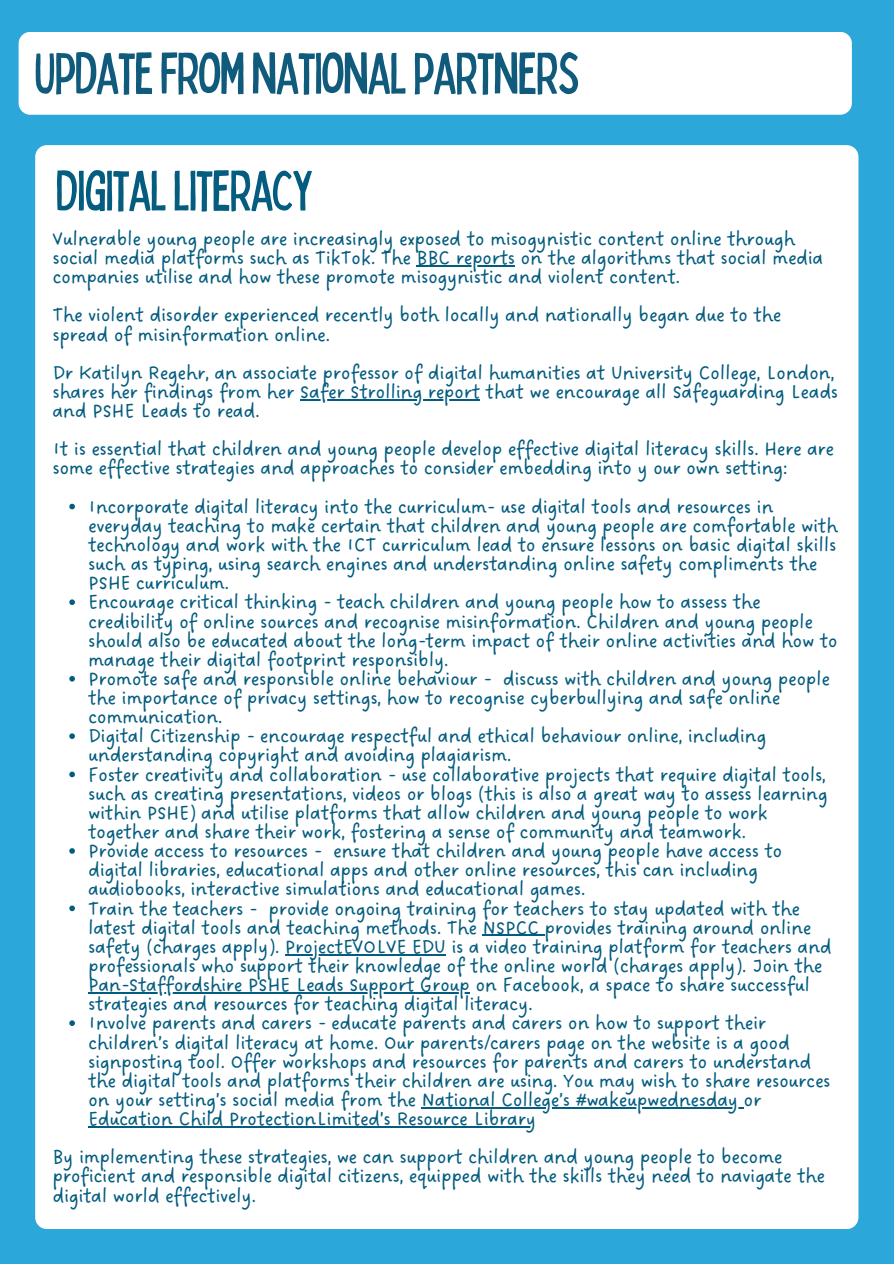
<style>
.page{position:relative;width:894px;height:1264px;background:#fff}
.page>*{position:absolute;margin:0;border:0;box-sizing:border-box;transform-origin:0 0}
.t1{font:condensed 58.5px "Bobby Jones";letter-spacing:-.025em;color:#105b7c}
.t2{font:condensed 57px "Bobby Jones";letter-spacing:-.025em;color:#045c7f}
.t3{font:21px/19.2px "DO Sans Regular";letter-spacing:-.025em;color:#045c7f}
</style>
<div class="page">
<div style="left:0;top:0;width:893px;height:1263px;background:#2ca7d9"></div>
<div style="left:19px;top:32px;width:832px;height:83px;background:#fff;border-radius:12px"></div>
<div style="left:35px;top:145px;width:823px;height:1083px;background:#fff;border-radius:12px"></div>
<hr style="left:416px;top:265px;width:98px;height:1px;background:#045c7f">
<hr style="left:300px;top:399px;width:179px;height:1px;background:#045c7f">
<svg style="left:69px;top:503px;width:6px;height:6px"></svg>
<svg style="left:69px;top:599px;width:6px;height:6px"></svg>
<svg style="left:69px;top:676px;width:6px;height:5px"></svg>
<svg style="left:69px;top:733px;width:6px;height:6px"></svg>
<svg style="left:69px;top:771px;width:6px;height:6px"></svg>
<svg style="left:69px;top:848px;width:6px;height:5px"></svg>
<svg style="left:69px;top:905px;width:6px;height:6px"></svg>
<hr style="left:482px;top:934px;width:62px;height:1px;background:#045c7f">
<hr style="left:285px;top:953px;width:160px;height:2px;background:#045c7f">
<hr style="left:88px;top:992px;width:381px;height:1px;background:#045c7f">
<svg style="left:69px;top:1020px;width:6px;height:5px"></svg>
<hr style="left:421px;top:1106px;width:322px;height:2px;background:#045c7f">
<hr style="left:88px;top:1126px;width:447px;height:1px;background:#045c7f">
<h1 class="t1" style="left:34px;top:35px;width:547px">UPDATEFROMNATIONALPARTNERS</h1>
<h1 class="t2" style="left:55px;top:154px;width:259px">DIGITALLITERACY</h1>
<p class="t3" style="left:52px;top:230px;width:772px">Vulnerable young people are increasingly exposed to misogynistic content online through social media platforms such as TikTok. The BBC reports on the algorithms that social media</p>
<p class="t3" style="left:52px;top:259px;width:730px;line-height:38.2px">companies utilise and how these promote misogynistic and violent content.<br>The violent disorder experienced recently both locally and nationally began due to the</p>
<p class="t3" style="left:52px;top:326px;width:279px">spread of misinformation online.</p>
<p class="t3" style="left:52px;top:364px;width:787px">Dr Katilyn Regehr, an associate professor of digital humanities at University College, London, shares her findings from her Safer Strolling report that we encourage all Safeguarding Leads</p>
<p class="t3" style="left:52px;top:392px;width:783px;line-height:38.2px">and PSHE Leads to read.<br>It is essential that children and young people develop effective digital literacy skills. Here are</p>
<p class="t3" style="left:52px;top:459px;width:737px">some effective strategies and approaches to consider embedding into y our own setting:</p>
<p class="t3" style="left:88px;top:498px;width:751px">Incorporate digital literacy into the curriculum- use digital tools and resources in everyday teaching to make certain that children and young people are comfortable with technology and work with the ICT curriculum lead to ensure lessons on basic digital skills such as typing, using search engines and understanding online safety compliments the PSHE curriculum.</p>
<p class="t3" style="left:88px;top:593px;width:751px">Encourage critical thinking - teach children and young people how to assess the credibility of online sources and recognise misinformation. Children and young people should also be educated about the long-term impact of their online activities and how to manage their digital footprint responsibly.</p>
<p class="t3" style="left:88px;top:670px;width:743px">Promote safe and responsible online behaviour - discuss with children and young people the importance of privacy settings, how to recognise cyberbullying and safe online</p>
<p class="t3" style="left:88px;top:708px;width:741px">communication.<br>Digital Citizenship - encourage respectful and ethical behaviour online, including understanding copyright and avoiding plagiarism.<br>Foster creativity and collaboration - use collaborative projects that require digital tools, such as creating presentations, videos or blogs (this is also a great way to assess learning</p>
<p class="t3" style="left:88px;top:804px;width:681px">within PSHE) and utilise platforms that allow children and young people to work together and share their work, fostering a sense of community and teamwork.<br>Provide access to resources -</p>
<p class="t3" style="left:88px;top:842px;width:695px;text-indent:245px">ensure that children and young people have access to digital libraries, educational apps and other online resources, this can including audiobooks, interactive simulations and educational games.<br>Train the teachers -</p>
<p class="t3" style="left:88px;top:899px;width:745px;text-indent:180px">provide ongoing training for teachers to stay updated with the latest digital tools and teaching methods. The NSPCC provides training around online safety (charges apply). ProjectEVOLVE EDU is a video training platform for teachers and</p>
<p class="t3" style="left:88px;top:957px;width:735px">professionals who support their knowledge of the online world (charges apply). Join the</p>
<p class="t3" style="left:88px;top:976px;width:743px">Pan-Staffordshire PSHE Leads Support Group on Facebook, a space to share successful strategies and resources for teaching digital literacy.<br>Involve parents and carers - educate parents and carers on how to support their children’s digital literacy at home. Our parents/carers page on the website is a good signposting tool. Offer workshops and resources for parents and carers to understand the digital tools and platforms their children are using. You may wish to share resources on your setting’s social media from the National College’s #wakeupwednesday or Education Child ProtectionLimited’s Resource Library</p>
<p class="t3" style="left:52px;top:1148px;width:774px">By implementing these strategies, we can support children and young people to become proficient and responsible digital citizens, equipped with the skills they need to navigate the digital world effectively.</p>
</div>
